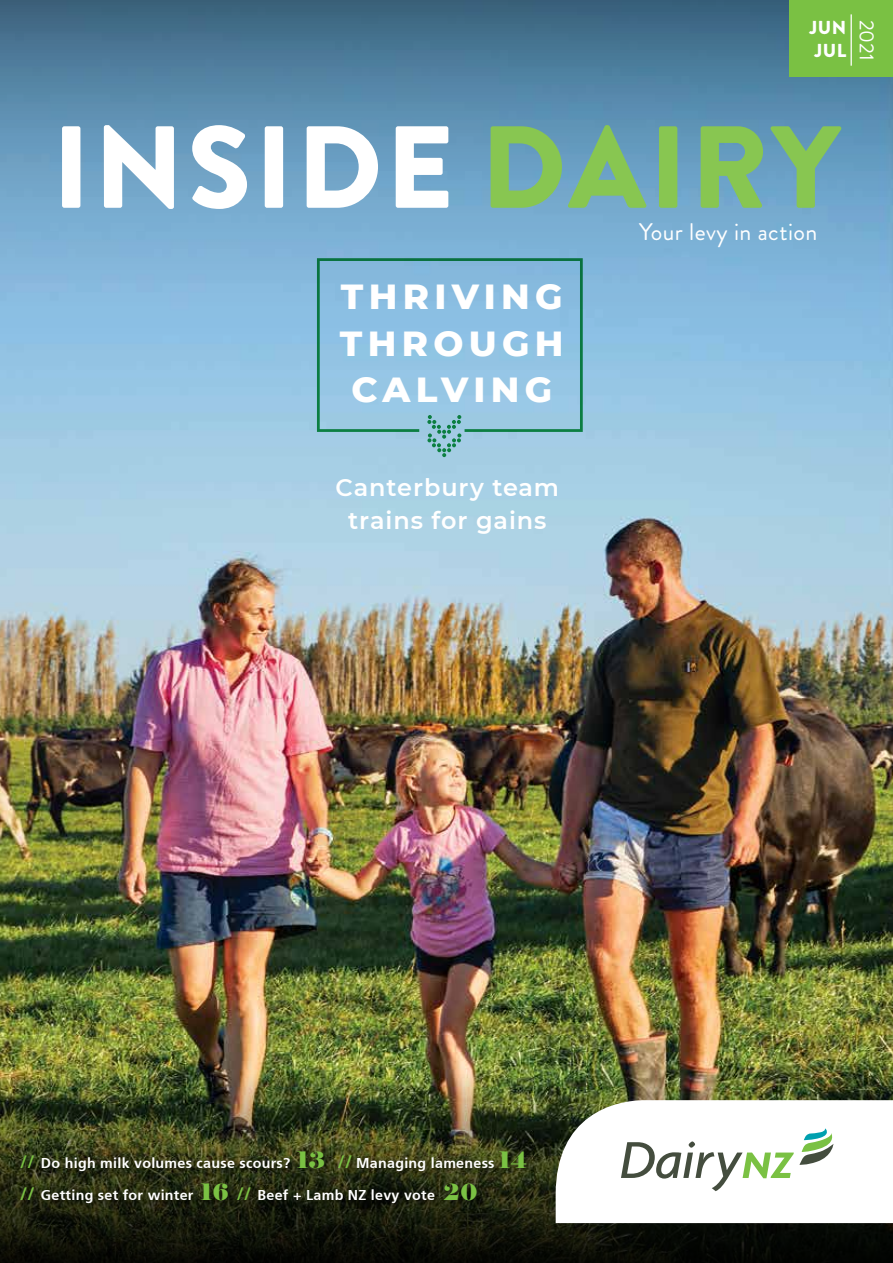
<style>
.page{position:relative;width:893px;height:1263px;background:#fff}
.page>*{position:absolute;margin:0;border:0;box-sizing:border-box;transform-origin:0 0}
.t1{font:900 116.4px "Brandon Grotesque";letter-spacing:.03em;color:#fff}
.t2{font:800 35.55px/46.3px "Montserrat";letter-spacing:.15em;color:#fff;text-align:center}
.t3{font:24px "Brandon Grotesque";letter-spacing:.02em;color:#fff}
.t4{font:600 23.85px/32.7px "Montserrat";letter-spacing:.04em;color:#fff;text-align:center}
.t5{font:20.4px "Brandon Grotesque";color:#fff}
.t6{font:900 18.75px/23.2px "Brandon Grotesque";letter-spacing:.02em;color:#fff}
.t7{font:700 14.25px "Frutiger";letter-spacing:.02em;color:#fff}
.s1{color:#88c651}
.s2{font-size:18px;color:#7ac143}
.s3{font-family:"Elephant";font-weight:400;font-size:22.5px;color:#7ac143}
</style>
<div class="page">
<img style="left:0;top:771px;width:893px;height:303px">
<img style="left:0;top:0;width:893px;height:771px">
<img style="left:0;top:1074px;width:893px;height:189px">
<svg style="left:556px;top:1100px;width:337px;height:123px"></svg>
<div style="left:789px;top:0;width:104px;height:76px;background:#7ac143"></div>
<hr style="left:850px;top:14px;width:2px;height:52px;background:#fff">
<div style="left:16px;top:1146px;width:521px;height:68px;background:#000;opacity:.75"></div>
<svg style="left:427px;top:433px;width:34px;height:24px"></svg>
<svg style="left:316px;top:257px;width:268px;height:176px;background:#88bdd9"></svg>
<h3 class="t6" style="left:809px;top:16px;width:38px">JUN<br>JUL</h3>
<h3 class="t5" style="left:881px;top:20px;width:42px;rotate:90deg">2021</h3>
<h1 class="t1" style="left:52px;top:85px;width:790px">INSIDE <span class="s1">DAIRY</span></h1>
<h3 class="t3" style="left:639px;top:216px;width:180px">Your levy in action</h3>
<h2 class="t2" style="left:340px;top:271px;width:225px">THRIVING<br>THROUGH<br>CALVING</h2>
<h3 class="t4" style="left:336px;top:470px;width:225px">Canterbury team trains for gains</h3>
<p class="t7" style="left:20px;top:1154px;width:508px"><span class="s2">//</span> Do high milk volumes cause scours? <span class="s3">13</span> <span class="s2">//</span> Managing lameness <span class="s3">14</span></p>
<p class="t7" style="left:20px;top:1186px;width:459px"><span class="s2">//</span> Getting set for winter <span class="s3">16</span> <span class="s2">//</span> Beef + Lamb NZ levy vote <span class="s3">20</span></p>
</div>
